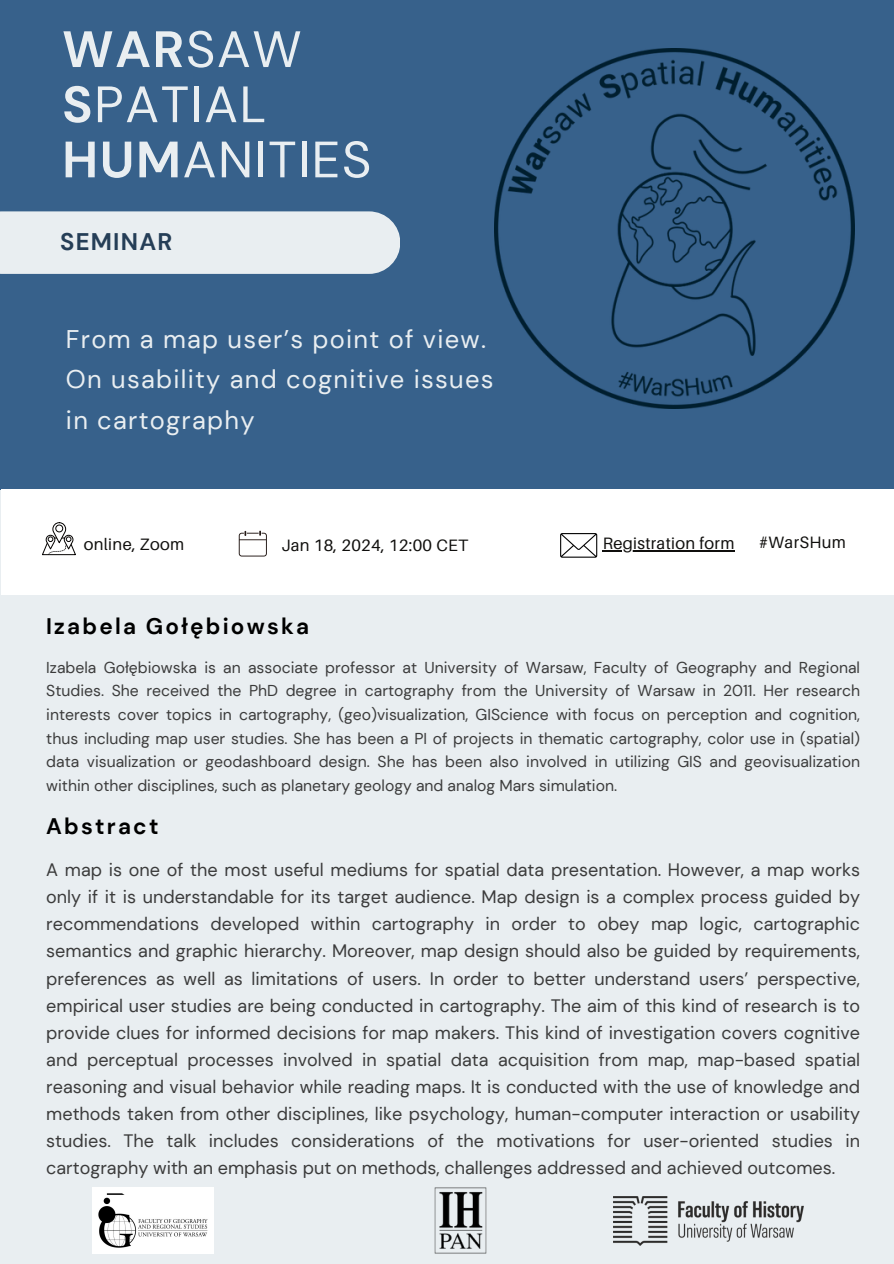
<style>
.page{position:relative;width:894px;height:1264px;background:#fff}
.page>*{position:absolute;margin:0;border:0;box-sizing:border-box;transform-origin:0 0}
.t1{font:51px/55.2px "DM Sans";letter-spacing:.03em;color:#e9eef1}
.t2{font:25.5px "DM Sans";letter-spacing:.05em;color:#e9eef1}
.t3{font:700 24px "DM Sans";letter-spacing:.05em;color:#253e57}
.t4{font:700 22.5px "DM Sans";letter-spacing:.1em;color:#000}
.t5{font:18px/27px "DM Sans";color:#3b3b3b;text-align:justify}
.t6{font:16.5px "Aileron";letter-spacing:.02em;color:#100f0d}
.t7{font:15.75px/23.7px "DM Sans";color:#3b3b3b;text-align:justify}
.s1{font-weight:700}
</style>
<div class="page">
<div style="left:0;top:0;width:893px;height:1263px;background:#e9eef1"></div>
<div style="left:0;top:0;width:893px;height:489px;background:#37618b"></div>
<div style="left:0;top:211px;width:400px;height:63px;background:#e9eef1"></div>
<div style="left:1px;top:489px;width:892px;height:106px;background:#fff"></div>
<img style="left:434px;top:1187px;width:53px;height:67px">
<svg style="left:239px;top:530px;width:28px;height:26px"></svg>
<img style="left:92px;top:1187px;width:121px;height:66px">
<img style="left:613px;top:1196px;width:190px;height:49px">
<svg style="left:42px;top:522px;width:34px;height:33px"></svg>
<svg style="left:560px;top:533px;width:37px;height:24px"></svg>
<img style="left:494px;top:48px;width:360px;height:360px">
<hr style="left:602px;top:550px;width:132px;height:1px;background:#100f0d">
<p class="t1" style="left:62px;top:22px;width:310px"><span class="s1">WAR</span>SAW<br><span class="s1">S</span>PATIAL<br><span class="s1">HUM</span>ANITIES</p>
<p class="t3" style="left:60px;top:226px;width:113px">SEMINAR</p>
<p class="t2" style="left:66px;top:322px;width:421px">From a map user’s point of view.</p>
<p class="t2" style="left:66px;top:363px;width:429px">On usability and cognitive issues</p>
<p class="t2" style="left:66px;top:403px;width:190px">in cartography</p>
<p class="t6" style="left:84px;top:533px;width:102px">online, Zoom</p>
<p class="t6" style="left:281px;top:534px;width:188px">Jan 18, 2024, 12:00 CET</p>
<p class="t6" style="left:602px;top:533px;width:133px">Registration form</p>
<p class="t6" style="left:758px;top:531px;width:89px">#WarSHum</p>
<p class="t4" style="left:46px;top:611px;width:264px">Izabela Gołębiowska</p>
<p class="t7" style="left:46px;top:655px;width:815px">Izabela Gołębiowska is an associate professor at University of Warsaw, Faculty of Geography and Regional Studies. She received the PhD degree in cartography from the University of Warsaw in 2011. Her research interests cover topics in cartography, (geo)visualization, GIScience with focus on perception and cognition, thus including map user studies. She has been a PI of projects in thematic cartography, color use in (spatial) data visualization or geodashboard design. She has been also involved in utilizing GIS and geovisualization within other disciplines, such as planetary geology and analog Mars simulation.</p>
<p class="t4" style="left:46px;top:812px;width:114px">Abstract</p>
<p class="t5" style="left:46px;top:856px;width:815px">A map is one of the most useful mediums for spatial data presentation. However, a map works only if it is understandable for its target audience. Map design is a complex process guided by recommendations developed within cartography in order to obey map logic, cartographic semantics and graphic hierarchy. Moreover, map design should also be guided by requirements, preferences as well as limitations of users. In order to better understand users’ perspective, empirical user studies are being conducted in cartography. The aim of this kind of research is to provide clues for informed decisions for map makers. This kind of investigation covers cognitive and perceptual processes involved in spatial data acquisition from map, map-based spatial reasoning and visual behavior while reading maps. It is conducted with the use of knowledge and methods taken from other disciplines, like psychology, human-computer interaction or usability studies. The talk includes considerations of the motivations for user-oriented studies in cartography with an emphasis put on methods, challenges addressed and achieved outcomes.</p>
</div>
